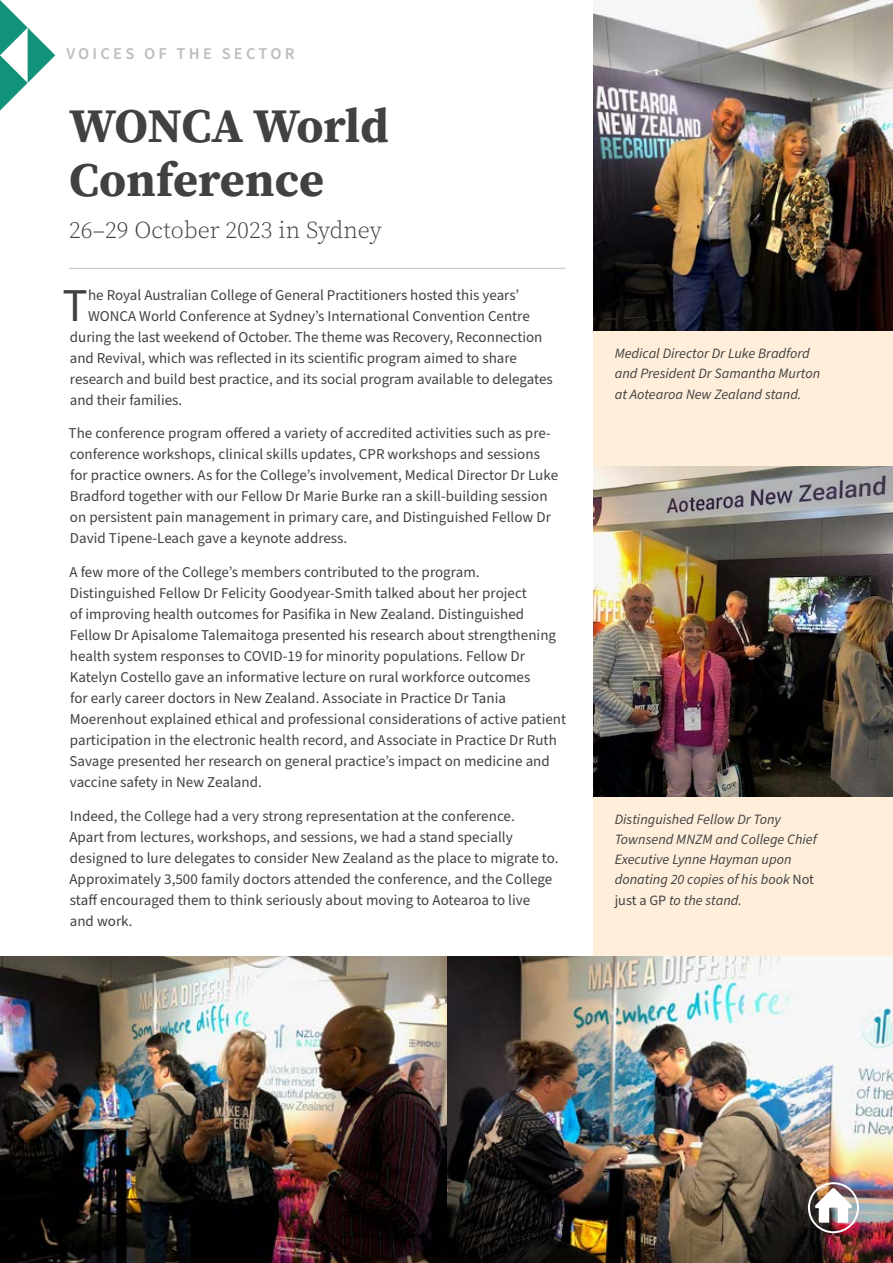
<style>
.page{position:relative;width:893px;height:1263px;background:#fff}
.page>*{position:absolute;margin:0;border:0;box-sizing:border-box;transform-origin:0 0}
.t1{font:700 48px/54px "Source Serif Pro";letter-spacing:-.005em;color:#414142}
.t2{font:46.95px "Source Sans Pro";color:#414142}
.t3{font:300 24px "Source Serif Pro";color:#414142}
.t4{font:600 16.5px "Source Sans Pro";letter-spacing:.195em;color:#bcbec0}
.t5{font:15px/21px "Source Sans Pro";letter-spacing:.005em;color:#414142}
.t6{font:italic 14.25px/20.2px "Source Sans Pro";color:#414142}
.s1{font-style:normal}
</style>
<div class="page">
<div style="left:593px;top:0;width:300px;height:1263px;background:#ffeeda"></div>
<hr style="left:69px;top:268px;width:497px;height:1px;background:#bcbec0">
<svg style="left:0;top:0;width:55px;height:111px"></svg>
<img style="left:593px;top:466px;width:300px;height:330px">
<img style="left:593px;top:0;width:300px;height:330px">
<img style="left:0;top:957px;width:893px;height:306px">
<svg style="left:815px;top:1188px;width:37px;height:35px"></svg>
<div style="left:808px;top:1182px;width:51px;height:51px;border:2px solid #fff;border-radius:50%"></div>
<p class="t4" style="left:66px;top:43px;width:230px">VOICES OF THE SECTOR</p>
<h1 class="t1" style="left:69px;top:98px;width:321px">WONCA World<br>Conference</h1>
<h3 class="t3" style="left:69px;top:214px;width:314px">26–29 October 2023 in Sydney</h3>
<h2 class="t2" style="left:62px;top:274px;width:27px">T</h2>
<p class="t5" style="left:88px;top:285px;width:433px">he Royal Australian College of General Practitioners hosted this years’</p>
<p class="t5" style="left:88px;top:306px;width:443px">WONCA World Conference at Sydney’s International Convention Centre</p>
<p class="t5" style="left:70px;top:327px;width:474px">during the last weekend of October. The theme was Recovery, Reconnection</p>
<p class="t5" style="left:70px;top:348px;width:449px">and Revival, which was reflected in its scientific program aimed to share</p>
<p class="t5" style="left:70px;top:369px;width:484px">research and build best practice, and its social program available to delegates</p>
<p class="t5" style="left:70px;top:390px;width:114px">and their families.</p>
<p class="t5" style="left:69px;top:423px;width:491px">The conference program offered a variety of accredited activities such as pre&shy;conference workshops, clinical skills updates, CPR workshops and sessions for practice owners. As for the College’s involvement, Medical Director Dr Luke Bradford together with our Fellow Dr Marie Burke ran a skill-building session on persistent pain management in primary care, and Distinguished Fellow Dr David Tipene-Leach gave a keynote address.</p>
<p class="t5" style="left:69px;top:562px;width:498px">A few more of the College’s members contributed to the program.<br>Distinguished Fellow Dr Felicity Goodyear-Smith talked about her project<br>of improving health outcomes for Pasifika in New Zealand. Distinguished Fellow Dr Apisalome Talemaitoga presented his research about strengthening health system responses to COVID-19 for minority populations. Fellow Dr Katelyn Costello gave an informative lecture on rural workforce outcomes<br>for early career doctors in New Zealand. Associate in Practice Dr Tania Moerenhout explained ethical and professional considerations of active patient participation in the electronic health record, and Associate in Practice Dr Ruth Savage presented her research on general practice’s impact on medicine and vaccine safety in New Zealand.</p>
<p class="t5" style="left:69px;top:806px;width:491px">Indeed, the College had a very strong representation at the conference.<br>Apart from lectures, workshops, and sessions, we had a stand specially designed to lure delegates to consider New Zealand as the place to migrate to.<br>Approximately 3,500 family doctors attended the conference, and the College staff encouraged them to think seriously about moving to Aotearoa to live<br>and work.</p>
<p class="t6" style="left:615px;top:344px;width:207px">Medical Director Dr Luke Bradford and President Dr Samantha Murton at Aotearoa New Zealand stand.</p>
<p class="t6" style="left:615px;top:809px;width:204px">Distinguished Fellow Dr Tony<br>Townsend MNZM and College Chief<br>Executive Lynne Hayman upon donating 20 copies of his book <span class="s1">Not just a GP</span> to the stand.</p>
</div>
